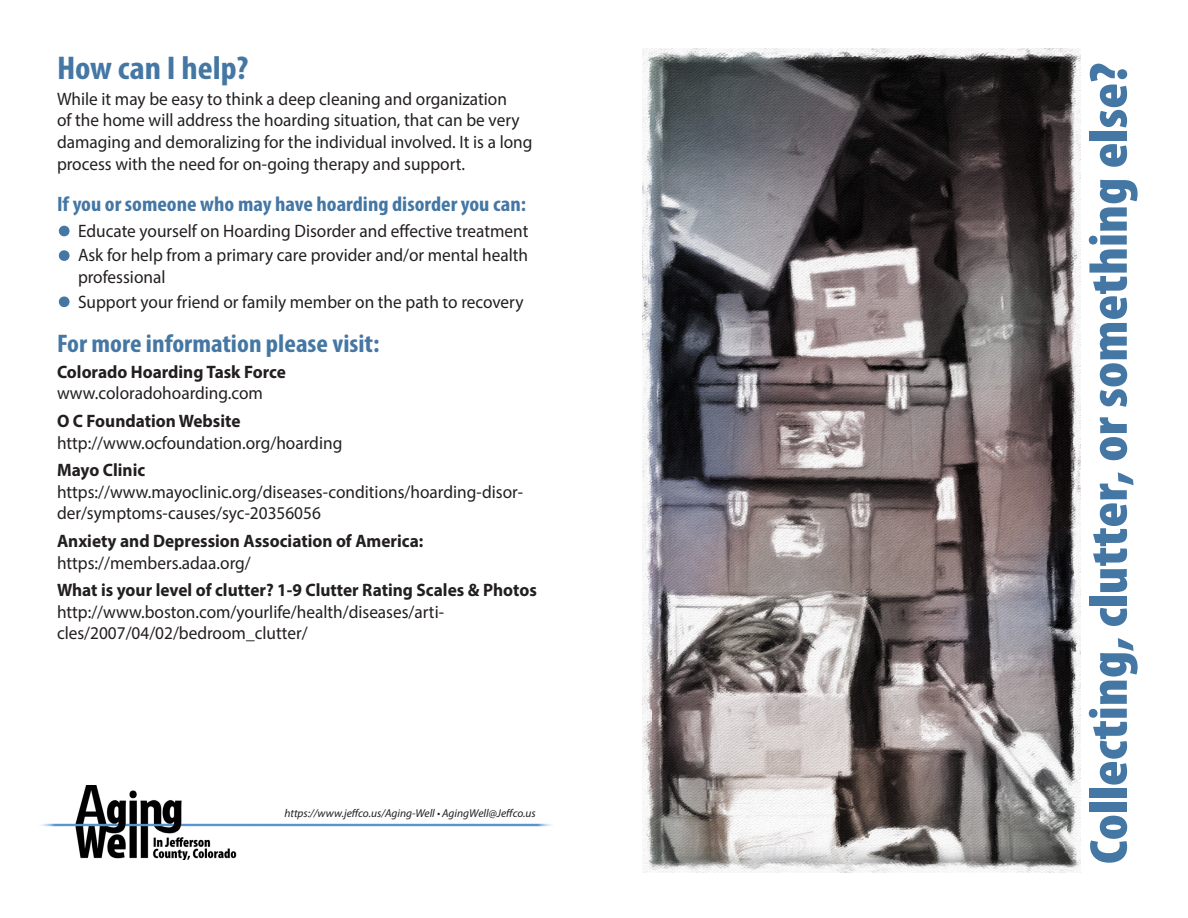
<style>
.page{position:relative;width:1188px;height:918px;background:#fff}
.page>*{position:absolute;margin:0;border:0;box-sizing:border-box;transform-origin:0 0}
.t1{font:900 condensed 54px "Myriad Pro";color:#4577a4;scale:1.08 1}
.t2{font:700 condensed 33px "Myriad Pro";color:#4577a4;scale:1.08 1}
.t3{font:700 condensed 25.5px "Myriad Pro";color:#4577a4;scale:1.08 1}
.t4{font:700 condensed 21px "Myriad Pro";color:#4577a4;scale:1.08 1}
.b{font:18px/21.6px "Myriad Pro";color:#231f20;scale:.96 1}
.b_bullet{font:18px/21.6px "Myriad Pro";color:#231f20;scale:.96 1}
.b-2{font:700 18px/21.6px "Myriad Pro";color:#231f20;scale:.96 1}
.b-3{font:italic 11.4px "Myriad Pro";color:#231f20}
.s1{font-size:51px;color:#4577a4}
.s2{font-weight:400}
.s3{font-weight:700}
</style>
<div class="page">
<img style="left:41px;top:785px;width:511px;height:74px">
<img style="left:642px;top:48px;width:439px;height:825px">
<p class="t2" style="left:57px;top:47px;width:179px">How can I help?</p>
<p class="b" style="left:57px;top:88px;width:497px">While it may be easy to think a deep cleaning and organization<br>of the home will address the hoarding situation, that can be very damaging and demoralizing for the individual involved. It is a long process with the need for on-going therapy and support.</p>
<p class="t4" style="left:57px;top:191px;width:436px">If you or someone who may have hoarding disorder you can:</p>
<p class="b_bullet" style="left:57px;top:220px;width:493px"><span class="s1">•</span> Educate yourself on Hoarding Disorder and effective treatment</p>
<p class="b_bullet" style="left:78px;top:244px;width:470px;text-indent:-21px"><span class="s1">•</span> Ask for help from a primary care provider and/or mental health professional</p>
<p class="b_bullet" style="left:57px;top:291px;width:487px"><span class="s1">•</span> Support your friend or family member on the path to recovery</p>
<p class="t3" style="left:57px;top:327px;width:300px">For more information please visit:</p>
<p class="b-2" style="left:57px;top:360px;width:240px">Colorado Hoarding Task Force <span class="s2">www.coloradohoarding.com</span></p>
<p class="b" style="left:57px;top:410px;width:299px"><span class="s3">O C Foundation Website </span>http://www.ocfoundation.org/hoarding</p>
<p class="b" style="left:57px;top:459px;width:487px"><span class="s3">Mayo Clinic </span>https://www.mayoclinic.org/diseases-conditions/hoarding-disor&shy;der/symptoms-causes/syc-20356056</p>
<p class="b-2" style="left:57px;top:530px;width:383px">Anxiety and Depression Association of America: <span class="s2">https://members.adaa.org/</span></p>
<p class="b" style="left:57px;top:579px;width:501px"><span class="s3">What is your level of clutter? 1-9 Clutter Rating Scales &amp; Photos </span>http://www.boston.com/yourlife/health/diseases/arti&shy;cles/2007/04/02/bedroom_clutter/</p>
<p class="b-3" style="left:284px;top:806px;width:253px">https://www.jeffco.us/Aging-Well • AgingWell@Jeffco.us</p>
<p class="t1" style="left:1074px;top:864px;width:743px;rotate:-90deg">Collecting, clutter, or something else?</p>
</div>
